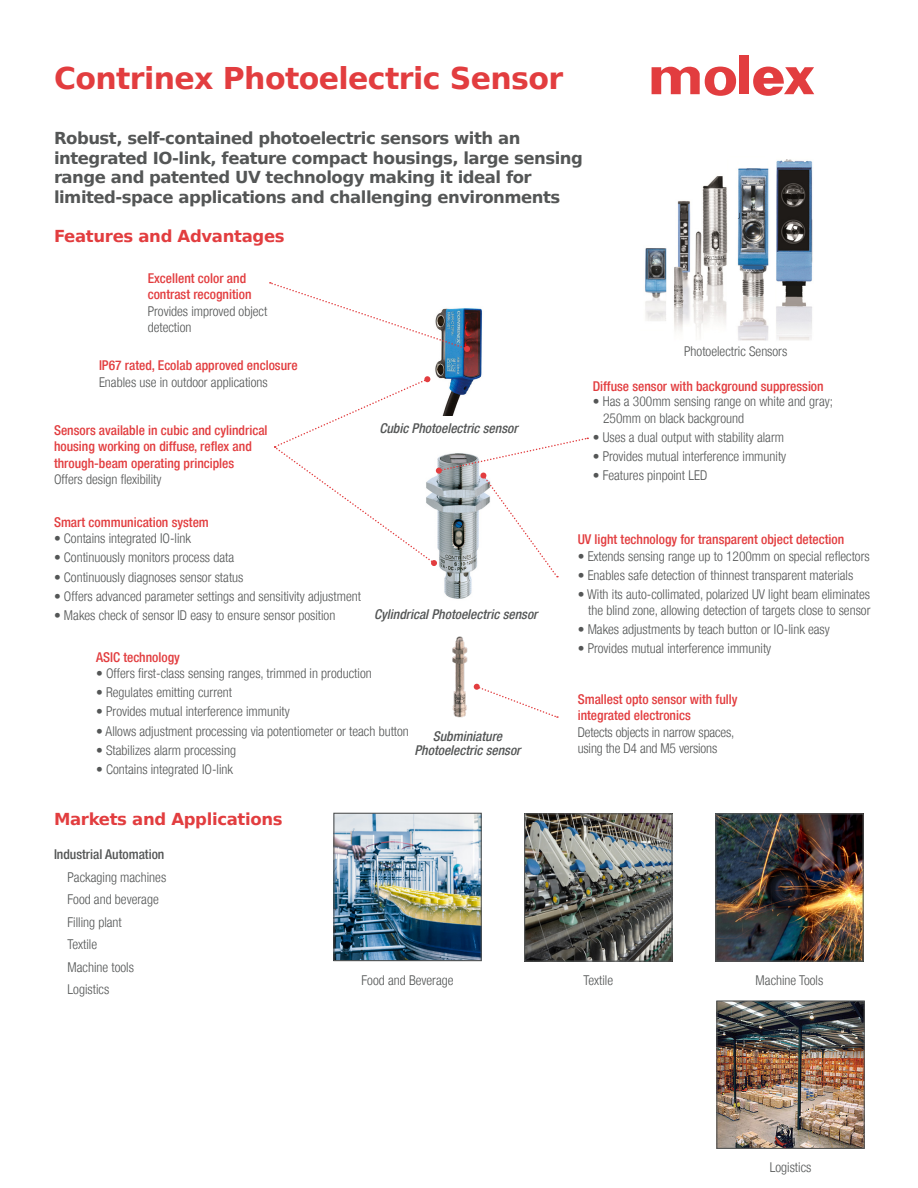
<style>
.page{position:relative;width:918px;height:1188px;background:#fff}
.page>*{position:absolute;margin:0;border:0;box-sizing:border-box;transform-origin:0 0}
.t1{font:700 30px "Bitstream Vera Sans";letter-spacing:-.02em;color:#e23d3f}
.body_text{font:700 16.5px/19.5px "Bitstream Vera Sans";letter-spacing:-.03em;color:#545656}
.t2{font:700 16.5px "Bitstream Vera Sans";letter-spacing:-.02em;color:#e23d3f}
.Subheads{font:300 condensed 13.5px/16.5px "Helvetica Neue LT";color:#545656}
.Subheads-2{font:500 condensed 13.5px/16.5px "Helvetica Neue LT";color:#e23d3f}
.body_text-2{font:300 condensed 13.5px "Helvetica Neue LT";color:#545656}
.body_text-3{font:italic 500 condensed 13.5px "Helvetica Neue LT";color:#545656}
.body_text-4{font:500 condensed 13.5px "Helvetica Neue LT";color:#545656}
.s1{font-weight:300;color:#545656}
.s2{font-weight:500;color:#e23d3f}
</style>
<div class="page">
<img style="left:444px;top:578px;width:28px;height:21px">
<img style="left:645px;top:159px;width:168px;height:182px">
<img style="left:452px;top:636px;width:25px;height:82px">
<img style="left:435px;top:308px;width:47px;height:68px">
<svg style="left:474px;top:684px;width:84px;height:34px"></svg>
<svg style="left:269px;top:282px;width:201px;height:70px"></svg>
<svg style="left:274px;top:376px;width:314px;height:202px"></svg>
<img style="left:526px;top:815px;width:145px;height:145px">
<div style="left:524px;top:813px;width:149px;height:149px;border:1px solid #545656"></div>
<img style="left:717px;top:815px;width:145px;height:145px">
<div style="left:715px;top:813px;width:149px;height:149px;border:1px solid #545656"></div>
<img style="left:718px;top:1002px;width:145px;height:145px">
<div style="left:716px;top:1000px;width:149px;height:149px;border:1px solid #545656"></div>
<img style="left:335px;top:815px;width:145px;height:144px">
<div style="left:333px;top:813px;width:149px;height:148px;border:1px solid #545656"></div>
<div style="left:739px;top:56px;width:10px;height:38px;background:#e23d3f"></div>
<svg style="left:652px;top:66px;width:84px;height:30px"></svg>
<svg style="left:753px;top:67px;width:61px;height:29px"></svg>
<p class="t1" style="left:54px;top:61px;width:511px">Contrinex Photoelectric Sensor</p>
<p class="body_text" style="left:54px;top:129px;width:530px">Robust, self-contained photoelectric sensors with an integrated IO-link, feature compact housings, large sensing range and patented UV technology making it ideal for limited-space applications and challenging environments</p>
<p class="t2" style="left:54px;top:227px;width:232px">Features and Advantages</p>
<p class="Subheads-2" style="left:148px;top:270px;width:121px">Excellent color and contrast recognition<br><span class="s1">Provides improved object detection</span></p>
<p class="Subheads-2" style="left:99px;top:357px;width:200px">IP67 rated, Ecolab approved enclosure<br><span class="s1">Enables use in outdoor applications</span></p>
<p class="Subheads-2" style="left:54px;top:421px;width:215px">Sensors available in cubic and cylindrical housing working on diffuse, reflex and through-beam operating principles<br><span class="s1">Offers design flexibility</span></p>
<p class="Subheads-2" style="left:54px;top:514px;width:156px">Smart communication system</p>
<p class="Subheads" style="left:54px;top:530px;width:138px">• Contains integrated IO-link</p>
<p class="Subheads" style="left:54px;top:549px;width:182px">• Continuously monitors process data</p>
<p class="Subheads" style="left:54px;top:568px;width:191px">• Continuously diagnoses sensor status</p>
<p class="Subheads" style="left:54px;top:587px;width:309px">• Offers advanced parameter settings and sensitivity adjustment</p>
<p class="Subheads" style="left:54px;top:607px;width:283px">• Makes check of sensor ID easy to ensure sensor position</p>
<p class="body_text-3" style="left:379px;top:420px;width:140px">Cubic Photoelectric sensor</p>
<p class="body_text-3" style="left:374px;top:606px;width:165px">Cylindrical Photoelectric sensor</p>
<p class="Subheads-2" style="left:96px;top:649px;width:85px">ASIC technology</p>
<p class="Subheads" style="left:96px;top:665px;width:277px">• Offers first-class sensing ranges, trimmed in production</p>
<p class="Subheads" style="left:96px;top:684px;width:137px">• Regulates emitting current</p>
<p class="Subheads" style="left:96px;top:703px;width:195px">• Provides mutual interference immunity</p>
<p class="Subheads" style="left:96px;top:722px;width:314px">• Allows adjustment processing via potentiometer or teach button</p>
<p class="Subheads" style="left:96px;top:742px;width:141px">• Stabilizes alarm processing</p>
<p class="Subheads" style="left:96px;top:761px;width:138px">• Contains integrated IO-link</p>
<p class="body_text-3" style="left:433px;top:728px;width:71px">Subminiature</p>
<p class="body_text-3" style="left:415px;top:742px;width:107px">Photoelectric sensor</p>
<p class="t2" style="left:54px;top:810px;width:230px">Markets and Applications</p>
<p class="body_text-4" style="left:54px;top:846px;width:112px">Industrial Automation</p>
<p class="body_text-2" style="left:68px;top:869px;width:100px">Packaging machines</p>
<p class="body_text-2" style="left:68px;top:892px;width:93px">Food and beverage</p>
<p class="body_text-2" style="left:68px;top:914px;width:56px">Filling plant</p>
<p class="body_text-2" style="left:68px;top:937px;width:31px">Textile</p>
<p class="body_text-2" style="left:68px;top:959px;width:68px">Machine tools</p>
<p class="body_text-2" style="left:68px;top:982px;width:43px">Logistics</p>
<p class="body_text-2" style="left:362px;top:972px;width:94px">Food and Beverage</p>
<p class="body_text-2" style="left:684px;top:344px;width:105px">Photoelectric Sensors</p>
<p class="Subheads-2" style="left:593px;top:377px;width:233px">Diffuse sensor with background suppression</p>
<p class="Subheads" style="left:593px;top:392px;width:242px">• Has a 300mm sensing range on white and gray;</p>
<p class="Subheads" style="left:603px;top:410px;width:142px">250mm on black background</p>
<p class="Subheads" style="left:593px;top:429px;width:193px">• Uses a dual output with stability alarm</p>
<p class="Subheads" style="left:593px;top:448px;width:195px">• Provides mutual interference immunity</p>
<p class="Subheads" style="left:593px;top:467px;width:116px">• Features pinpoint LED</p>
<p class="Subheads-2" style="left:578px;top:531px;width:268px">UV light technology for transparent object detection</p>
<p class="Subheads" style="left:578px;top:548px;width:294px">• Extends sensing range up to 1200mm on special reflectors</p>
<p class="Subheads" style="left:578px;top:567px;width:277px">• Enables safe detection of thinnest transparent materials</p>
<p class="Subheads" style="left:578px;top:586px;width:294px">• With its auto-collimated, polarized UV light beam eliminates</p>
<p class="Subheads" style="left:588px;top:602px;width:284px">the blind zone, allowing detection of targets close to sensor</p>
<p class="Subheads" style="left:578px;top:621px;width:254px">• Makes adjustments by teach button or IO-link easy</p>
<p class="Subheads" style="left:578px;top:640px;width:195px">• Provides mutual interference immunity</p>
<p class="Subheads" style="left:578px;top:691px;width:161px"><span class="s2">Smallest opto sensor with fully integrated electronics<br></span>Detects objects in narrow spaces, using the D4 and M5 versions</p>
<p class="body_text-2" style="left:583px;top:973px;width:31px">Textile</p>
<p class="body_text-2" style="left:756px;top:973px;width:69px">Machine Tools</p>
<p class="body_text-2" style="left:770px;top:1160px;width:43px">Logistics</p>
</div>
